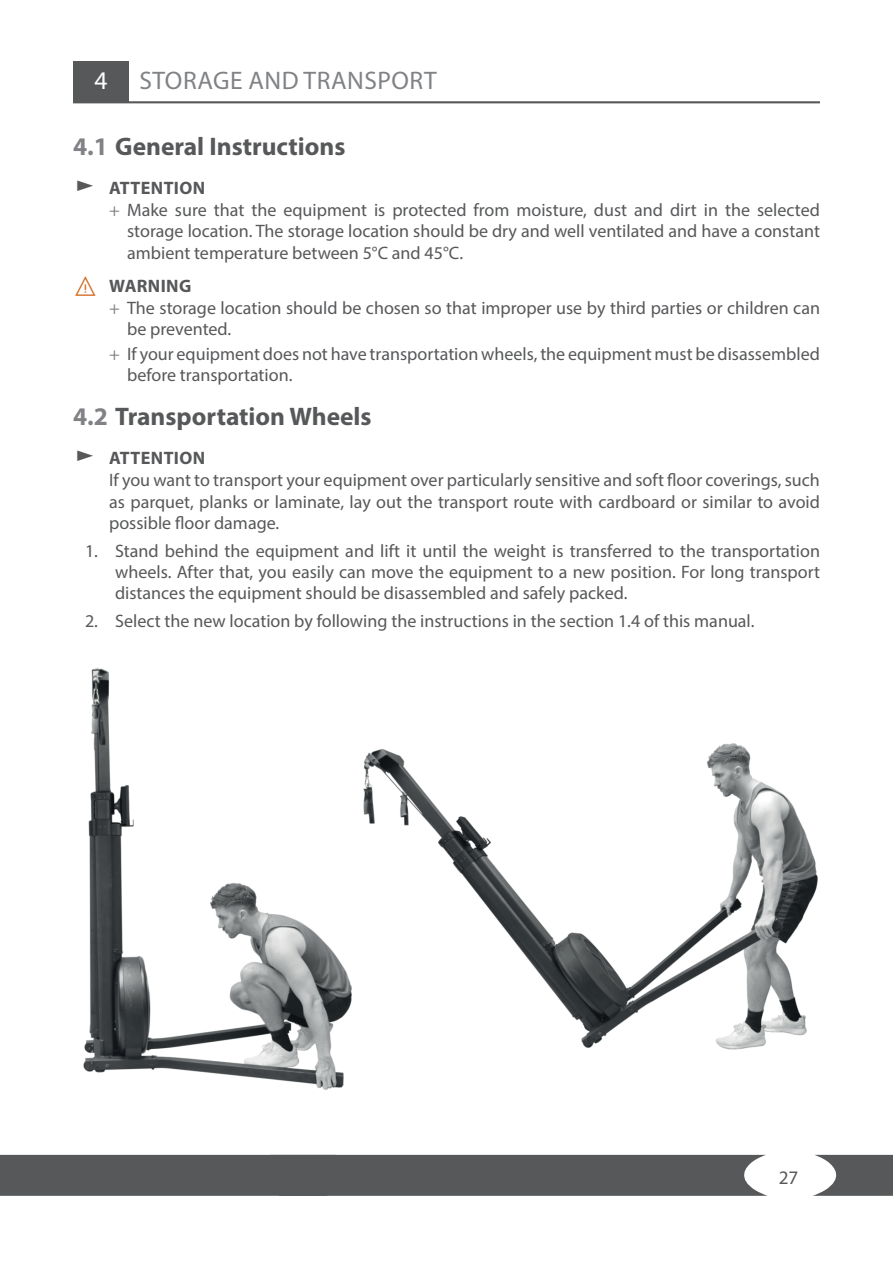
<style>
.page{position:relative;width:893px;height:1263px;background:#fff}
.page>*{position:absolute;margin:0;border:0;box-sizing:border-box;transform-origin:0 0}
.t1{font:700 25.5px "Myriad Pro";color:#57585a}
.t2{font:25.5px "Myriad Pro";letter-spacing:.02em;color:#808285}
.t3{font:25.5px "Myriad Pro";color:#fff}
.t4{font:19.2px "Myriad Pro";color:#57585a}
.t5{font:18px/21.1px "Myriad Pro";color:#57585a;text-align:justify}
.t6{font:700 18px "Myriad Pro";letter-spacing:.02em;color:#57585a}
.s1{color:#808285}
.s2{color:#d3661a}
</style>
<div class="page">
<img style="left:83px;top:667px;width:269px;height:423px">
<img style="left:363px;top:743px;width:454px;height:307px">
<svg style="left:813px;top:1155px;width:80px;height:41px"></svg>
<div style="left:0;top:1155px;width:768px;height:41px;background:#57585a"></div>
<div style="left:73px;top:61px;width:55px;height:41px;background:#57585a"></div>
<hr style="left:73px;top:101px;width:747px;height:2px;background:#57585a">
<h1 class="t3" style="left:94px;top:65px;width:15px">4</h1>
<h1 class="t2" style="left:139px;top:65px;width:299px">STORAGE AND TRANSPORT</h1>
<h1 class="t1" style="left:73px;top:129px;width:274px"><span class="s1">4.1</span> General Instructions</h1>
<p class="t6" style="left:109px;top:176px;width:97px">ATTENTION</p>
<p class="t5" style="left:109px;top:199px;width:712px"><span class="s1">+</span> Make sure that the equipment is protected from moisture, dust and dirt in the selected</p>
<p class="t5" style="left:127px;top:220px;width:694px">storage location. The storage location should be dry and well ventilated and have a constant</p>
<p class="t5" style="left:127px;top:242px;width:337px">ambient temperature between 5°C and 45°C.</p>
<p class="t6" style="left:73px;top:274px;width:120px"><span class="s2">⚠</span> WARNING</p>
<p class="t5" style="left:109px;top:297px;width:712px"><span class="s1">+</span> The storage location should be chosen so that improper use by third parties or children can</p>
<p class="t5" style="left:127px;top:318px;width:106px">be prevented.</p>
<p class="t5" style="left:127px;top:343px;width:694px;text-indent:-18px"><span class="s1">+</span> If your equipment does not have transportation wheels, the equipment must be disassembled before transportation.</p>
<h1 class="t1" style="left:73px;top:400px;width:300px"><span class="s1">4.2</span> Transportation Wheels</h1>
<p class="t6" style="left:109px;top:447px;width:97px">ATTENTION</p>
<p class="t5" style="left:109px;top:469px;width:712px;line-height:21.6px">If you want to transport your equipment over particularly sensitive and soft floor coverings, such as parquet, planks or laminate, lay out the transport route with cardboard or similar to avoid possible floor damage.</p>
<p class="t5" style="left:115px;top:540px;width:706px;text-indent:-30px">1. Stand behind the equipment and lift it until the weight is transferred to the transportation wheels. After that, you easily can move the equipment to a new position. For long transport distances the equipment should be disassembled and safely packed.</p>
<p class="t5" style="left:85px;top:610px;width:671px">2. Select the new location by following the instructions in the section 1.4 of this manual.</p>
<p class="t4" style="left:779px;top:1166px;width:21px">27</p>
</div>
